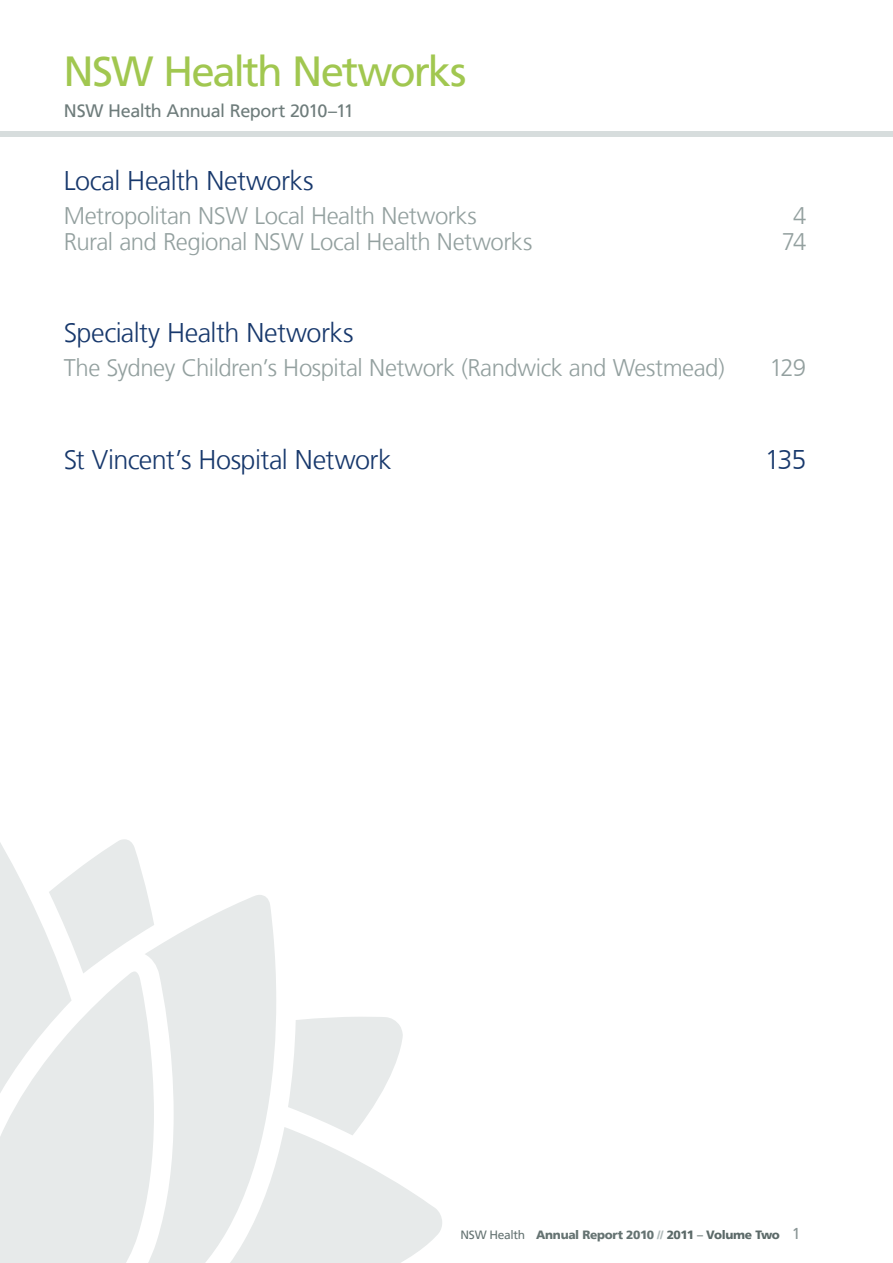
<style>
.page{position:relative;width:893px;height:1263px;background:#fff}
.page>*{position:absolute;margin:0;border:0;box-sizing:border-box;transform-origin:0 0}
.t1{font:42px "Frutiger LT";letter-spacing:-.05em;color:#a1c750}
.t2{font:300 27px "Frutiger LT";letter-spacing:-.02em;color:#17386c}
.t3{font:300 24px "Frutiger LT";letter-spacing:-.02em;color:#93a09f}
.t4{font:18px "Frutiger LT";letter-spacing:-.03em;color:#6e7c7b}
.t5{font:900 12px "Frutiger LT";letter-spacing:-.03em;color:#657372}
.s1{font-weight:400}
.s2{color:#b0baba}
.s3{color:#5c6a69}
.s4{font-weight:400;color:#5c6a69}
.s5{font-weight:400;font-size:15.75px;color:#8a9696}
</style>
<div class="page">
<svg style="left:154px;top:895px;width:122px;height:368px;fill:#e7eaea"></svg>
<svg style="left:0;top:839px;width:154px;height:424px"></svg>
<svg style="left:173px;top:1017px;width:269px;height:246px"></svg>
<div style="left:0;top:132px;width:893px;height:5px;background:#d7dddd"></div>
<h1 class="t1" style="left:63px;top:46px;width:404px">NSW Health Networks</h1>
<p class="t4" style="left:64px;top:100px;width:291px">NSW Health Annual Report 2010–11</p>
<p class="t2" style="left:64px;top:166px;width:251px">Local Health Networks</p>
<p class="t3" style="left:64px;top:202px;width:415px">Metropolitan NSW Local Health Networks</p>
<p class="t3" style="left:793px;top:202px;width:15px">4</p>
<p class="t3" style="left:64px;top:228px;width:470px">Rural and Regional NSW Local Health Networks</p>
<p class="t3" style="left:782px;top:228px;width:26px">74</p>
<p class="t2" style="left:64px;top:318px;width:291px">Specialty Health Networks</p>
<p class="t3" style="left:64px;top:355px;width:663px">The Sydney Children’s Hospital Network (Randwick and Westmead)</p>
<p class="t3" style="left:769px;top:355px;width:38px">129</p>
<p class="t2" style="left:64px;top:444px;width:329px">St Vincent’s Hospital Network</p>
<p class="t2" style="left:765px;top:444px;width:43px">135</p>
<p class="t5" style="left:460px;top:1228px;width:341px"><span class="s1">NSW Health</span> Annual Report 2010 <span class="s2">//</span> <span class="s3">2011</span> <span class="s4">–</span> <span class="s3">Volume Two</span> <span class="s5">1</span></p>
</div>
